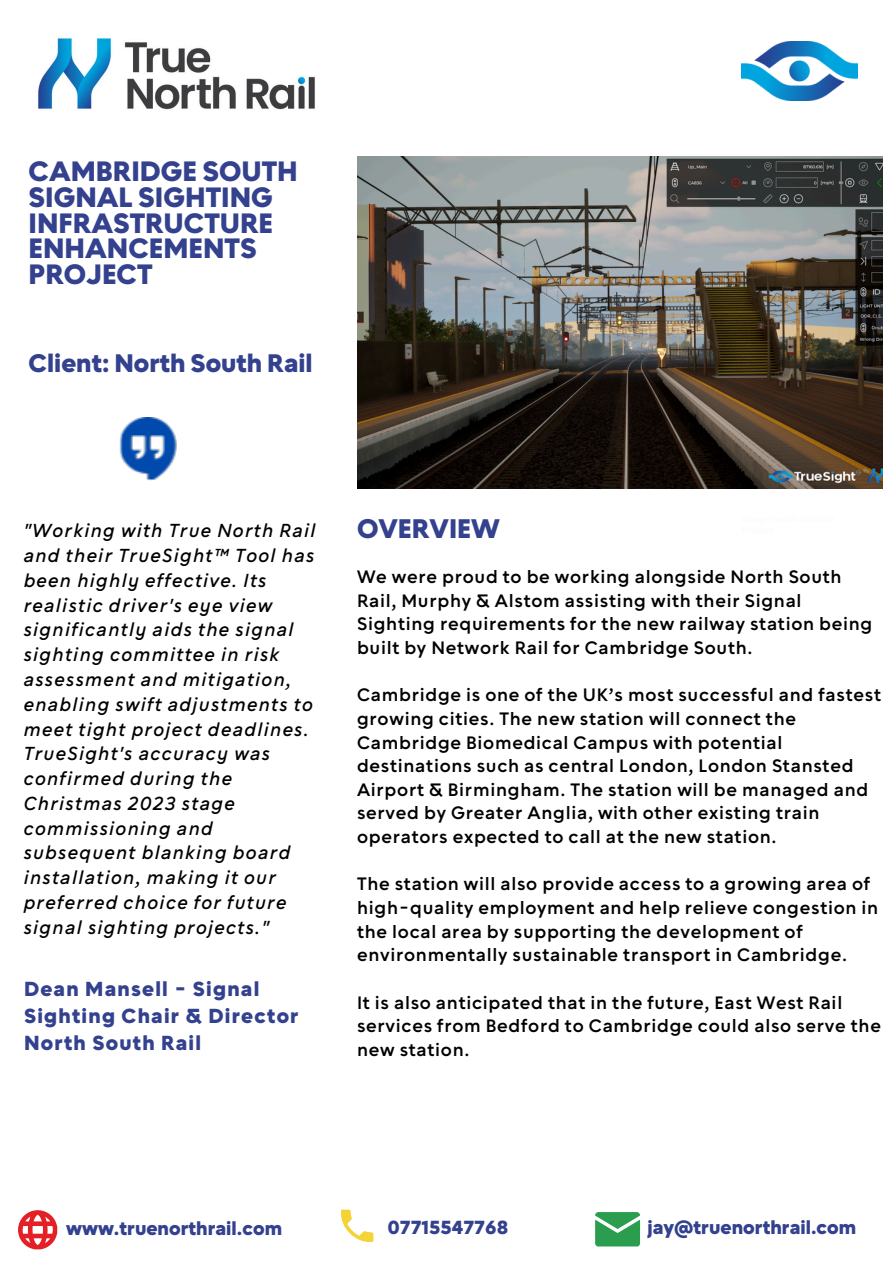
<style>
.page{position:relative;width:894px;height:1264px;background:#fff}
.page>*{position:absolute;margin:0;border:0;box-sizing:border-box;transform-origin:0 0}
.t1{font:900 27.9px/25.8px "Chesna Grotesk";color:#33418e}
.t2{font:900 26.85px "Chesna Grotesk";color:#33418e}
.t3{font:900 25.35px "Chesna Grotesk";color:#33418e}
.t4{font:900 20.25px/27px "Chesna Grotesk";letter-spacing:.06em;color:#33418e}
.t5{font:900 18.9px "Chesna Grotesk";color:#33418e}
.t6{font:italic 500 18.75px/24.8px "Chesna Grotesk";letter-spacing:.06em;color:#000}
.t7{font:600 17.85px/23.7px "Chesna Grotesk";letter-spacing:.04em;color:#000}
</style>
<div class="page">
<img style="left:119px;top:417px;width:58px;height:63px">
<img style="left:357px;top:156px;width:525px;height:332px">
<img style="left:38px;top:38px;width:277px;height:72px">
<svg style="left:18px;top:1210px;width:39px;height:39px"></svg>
<svg style="left:341px;top:1209px;width:32px;height:33px"></svg>
<svg style="left:595px;top:1212px;width:45px;height:34px;background:#46a965"></svg>
<img style="left:741px;top:42px;width:116px;height:58px">
<h1 class="t1" style="left:29px;top:159px;width:271px">CAMBRIDGE SOUTH<br>SIGNAL SIGHTING<br>INFRASTRUCTURE<br>ENHANCEMENTS<br>PROJECT</h1>
<p class="t3" style="left:29px;top:346px;width:285px">Client: North South Rail</p>
<p class="t6" style="left:24px;top:519px;width:293px">"Working with True North Rail and their TrueSight™ Tool has been highly effective. Its realistic driver's eye view significantly aids the signal sighting committee in risk assessment and mitigation, enabling swift adjustments to meet tight project deadlines.<br>TrueSight's accuracy was confirmed during the<br>Christmas 2023 stage commissioning and subsequent blanking board installation, making it our preferred choice for future signal sighting projects."</p>
<p class="t4" style="left:24px;top:976px;width:276px">Dean Mansell - Signal<br>Sighting Chair &amp; Director<br>North South Rail</p>
<h4 class="t2" style="left:357px;top:511px;width:144px">OVERVIEW</h4>
<h2 class="t7" style="left:357px;top:566px;width:516px">We were proud to be working alongside North South Rail, Murphy &amp; Alstom assisting with their Signal Sighting requirements for the new railway station being built by Network Rail for Cambridge South.</h2>
<p class="t7" style="left:357px;top:684px;width:525px">Cambridge is one of the UK’s most successful and fastest growing cities. The new station will connect the Cambridge Biomedical Campus with potential destinations such as central London, London Stansted Airport &amp; Birmingham. The station will be managed and served by Greater Anglia, with other existing train operators expected to call at the new station.</p>
<h3 class="t7" style="left:357px;top:873px;width:522px">The station will also provide access to a growing area of high-quality employment and help relieve congestion in the local area by supporting the development of environmentally sustainable transport in Cambridge.</h3>
<h3 class="t7" style="left:357px;top:991px;width:525px">It is also anticipated that in the future, East West Rail services from Bedford to Cambridge could also serve the new station.</h3>
<p class="t5" style="left:66px;top:1215px;width:217px">www.truenorthrail.com</p>
<h1 class="t5" style="left:387px;top:1215px;width:122px">07715547768</h1>
<h4 class="t5" style="left:647px;top:1215px;width:210px">jay@truenorthrail.com</h4>
</div>
